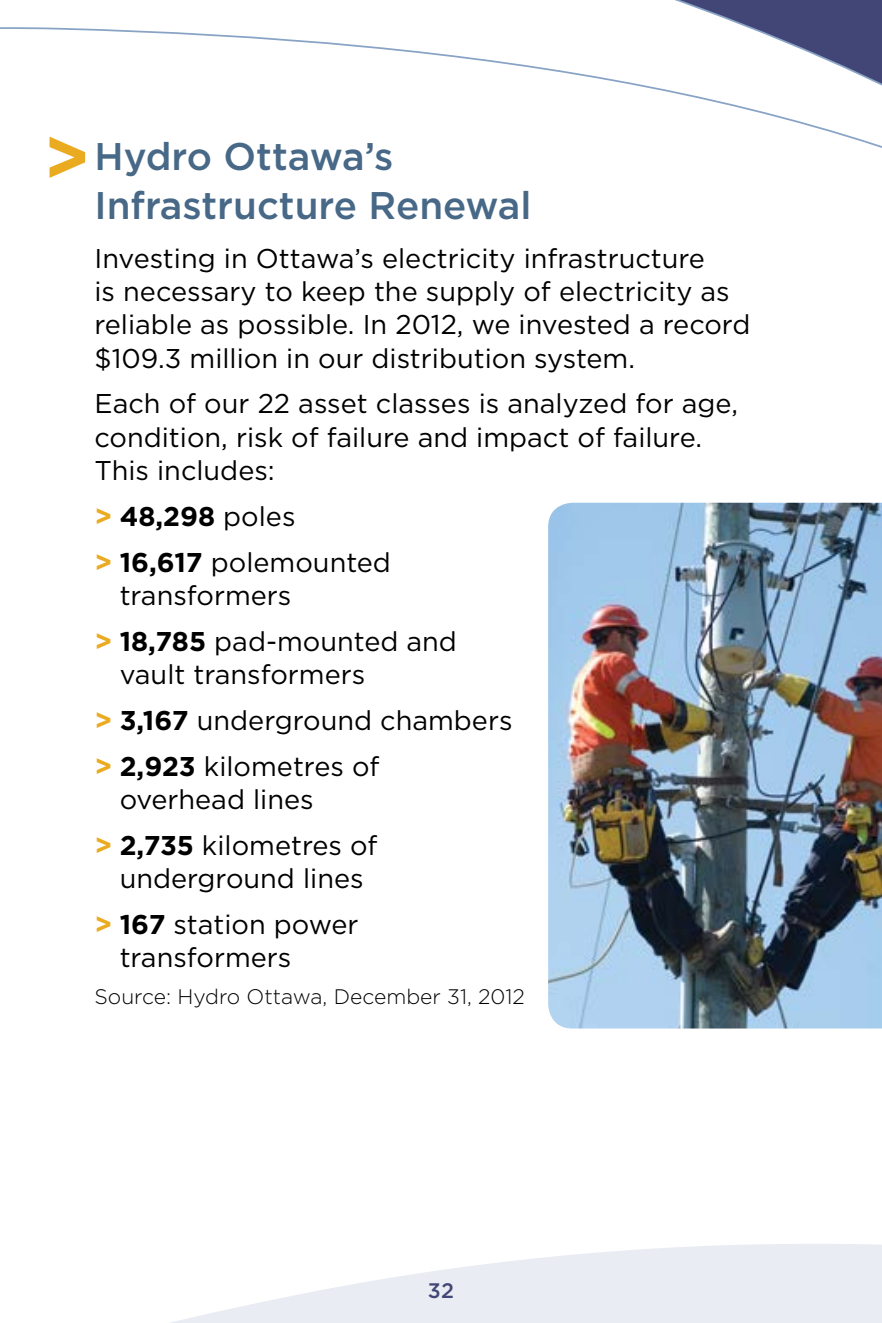
<style>
.page{position:relative;width:882px;height:1323px;background:#fff}
.page>*{position:absolute;margin:0;border:0;box-sizing:border-box;transform-origin:0 0}
.t1{font:700 73.5px "Gotham";color:#ebab21}
.t2{font:500 38.5px/49px "Gotham";color:#476886}
.t3{font:27.3px/45.9px "Gotham";color:#000}
.t4{font:300 21px "Gotham";color:#000}
.t5{font:500 21px "Gotham";color:#414676}
.s1{font-weight:700;font-size:28px;color:#ebab21}
.s2{font-weight:700}
</style>
<div class="page">
<svg style="left:170px;top:1244px;width:712px;height:79px;fill:#e9ecf2"></svg>
<svg style="left:0;top:0;width:882px;height:148px"></svg>
<img style="left:548px;top:503px;width:334px;height:526px">
<h1 class="t1" style="left:43px;top:115px;width:49px">&gt;</h1>
<h2 class="t2" style="left:94px;top:131px;width:439px">Hydro Ottawa’s<br>Infrastructure Renewal</h2>
<p class="t3" style="left:94px;top:241px;width:657px;line-height:33.2px">Investing in Ottawa’s electricity infrastructure<br>is necessary to keep the supply of electricity as reliable as possible. In 2012, we invested a record $109.3 million in our distribution system.</p>
<p class="t3" style="left:94px;top:387px;width:645px;line-height:33.2px">Each of our 22 asset classes is analyzed for age, condition, risk of failure and impact of failure.<br>This includes:</p>
<p class="t3" style="left:94px;top:493px;width:298px"><span class="s1">&gt;</span> <span class="s2">48,298</span> poles<br><span class="s1">&gt;</span> <span class="s2">16,617</span> polemounted</p>
<p class="t3" style="left:94px;top:572px;width:364px;text-indent:25px">transformers<br><span class="s1">&gt;</span> <span class="s2">18,785</span> pad-mounted and</p>
<p class="t3" style="left:94px;top:651px;width:420px;text-indent:25px">vault transformers<br><span class="s1">&gt;</span> <span class="s2">3,167</span> underground chambers <span class="s1">&gt;</span> <span class="s2">2,923</span> kilometres of</p>
<p class="t3" style="left:94px;top:776px;width:285px;text-indent:25px">overhead lines<br><span class="s1">&gt;</span> <span class="s2">2,735</span> kilometres of</p>
<p class="t3" style="left:94px;top:855px;width:271px;text-align:right">underground lines<br><span class="s1">&gt;</span> <span class="s2">167</span> station power</p>
<p class="t3" style="left:120px;top:934px;width:173px">transformers</p>
<p class="t4" style="left:94px;top:985px;width:432px">Source: Hydro Ottawa, December 31, 2012</p>
<p class="t5" style="left:428px;top:1279px;width:28px">32</p>
</div>
